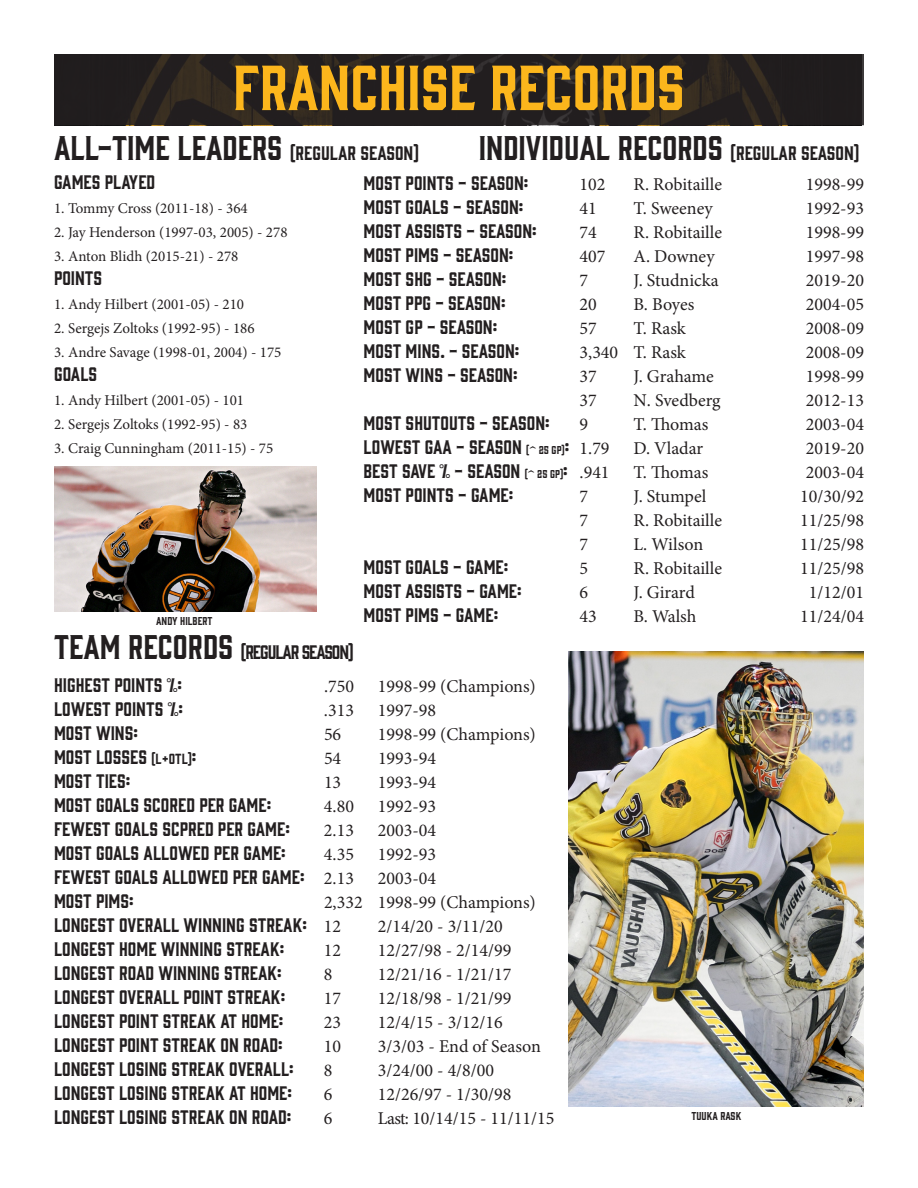
<style>
.page{position:relative;width:918px;height:1188px;background:#fff}
.page>*{position:absolute;margin:0;border:0;box-sizing:border-box;transform-origin:0 0}
.t1{font:58.5px "Gin";color:#fcb61c}
.t2{font:31.5px "Gin";color:#231f20}
.t3{font:18px "Gin";color:#231f20}
.t4{font:18px "Minion Pro";color:#231f20}
.t5{font:18px "Gin";letter-spacing:-.06em;color:#231f20}
.t6{font:15px "Minion Pro";color:#231f20}
.t7{font:10.5px "Gin";color:#231f20}
.s1{font-size:18px}
.s2{font-size:10.5px}
.s3{font-family:"Minion Pro"}
.s4{font-size:31.5px}
.s5{font-size:13.5px}
</style>
<div class="page">
<svg style="left:57px;top:57px;width:804px;height:65px;background:#26211f"></svg>
<div style="left:54px;top:54px;width:810px;height:71px;border:2px solid #231f20"></div>
<img style="left:54px;top:466px;width:263px;height:146px">
<img style="left:569px;top:652px;width:295px;height:455px">
<p class="t1" style="left:233px;top:47px;width:453px">FRANCHISE RECORDS</p>
<p class="t2" style="left:54px;top:126px;width:366px">ALL-TIME LEADERS <span class="s1">(REGULAR SEASON)</span></p>
<p class="t3" style="left:364px;top:171px;width:166px">MOST POINTS - SEASON:</p>
<p class="t4" style="left:580px;top:172px;width:27px">102</p>
<p class="t4" style="left:634px;top:172px;width:90px">R. Robitaille</p>
<p class="t4" style="left:806px;top:172px;width:60px">1998-99</p>
<p class="t3" style="left:364px;top:195px;width:161px">MOST GOALS - SEASON:</p>
<p class="t4" style="left:580px;top:196px;width:19px">41</p>
<p class="t4" style="left:634px;top:196px;width:81px">T. Sweeney</p>
<p class="t4" style="left:806px;top:196px;width:60px">1992-93</p>
<p class="t3" style="left:364px;top:219px;width:175px">MOST ASSISTS - SEASON:</p>
<p class="t4" style="left:580px;top:220px;width:19px">74</p>
<p class="t4" style="left:634px;top:220px;width:90px">R. Robitaille</p>
<p class="t4" style="left:806px;top:220px;width:60px">1998-99</p>
<p class="t3" style="left:364px;top:243px;width:151px">MOST PIMS - SEASON:</p>
<p class="t4" style="left:580px;top:244px;width:27px">407</p>
<p class="t4" style="left:634px;top:244px;width:83px">A. Downey</p>
<p class="t4" style="left:806px;top:244px;width:60px">1997-98</p>
<p class="t3" style="left:364px;top:267px;width:144px">MOST SHG - SEASON:</p>
<p class="t4" style="left:580px;top:268px;width:10px">7</p>
<p class="t4" style="left:634px;top:268px;width:87px">J. Studnicka</p>
<p class="t4" style="left:806px;top:268px;width:60px">2019-20</p>
<p class="t3" style="left:364px;top:291px;width:143px">MOST PPG - SEASON:</p>
<p class="t4" style="left:580px;top:292px;width:19px">20</p>
<p class="t4" style="left:634px;top:292px;width:62px">B. Boyes</p>
<p class="t4" style="left:806px;top:292px;width:60px">2004-05</p>
<p class="t3" style="left:364px;top:315px;width:135px">MOST GP - SEASON:</p>
<p class="t4" style="left:580px;top:316px;width:19px">57</p>
<p class="t4" style="left:634px;top:316px;width:54px">T. Rask</p>
<p class="t4" style="left:806px;top:316px;width:60px">2008-09</p>
<p class="t3" style="left:364px;top:339px;width:157px">MOST MINS. - SEASON:</p>
<p class="t4" style="left:580px;top:340px;width:108px">3,340 T. Rask</p>
<p class="t4" style="left:806px;top:340px;width:60px">2008-09</p>
<p class="t3" style="left:364px;top:363px;width:156px">MOST WINS - SEASON:</p>
<p class="t4" style="left:580px;top:364px;width:19px">37</p>
<p class="t4" style="left:634px;top:364px;width:82px">J. Grahame</p>
<p class="t4" style="left:806px;top:364px;width:60px">1998-99</p>
<p class="t4" style="left:580px;top:388px;width:19px">37</p>
<p class="t4" style="left:634px;top:388px;width:89px">N. Svedberg</p>
<p class="t4" style="left:806px;top:388px;width:60px">2012-13</p>
<p class="t3" style="left:364px;top:411px;width:188px">MOST SHUTOUTS - SEASON:</p>
<p class="t4" style="left:580px;top:412px;width:10px">9</p>
<p class="t4" style="left:634px;top:412px;width:76px">T. Thomas</p>
<p class="t4" style="left:806px;top:412px;width:60px">2003-04</p>
<p class="t3" style="left:364px;top:435px;width:248px">LOWEST GAA - SEASON <span class="s2">(^ 25 GP)</span>: <span class="s3">1.79</span></p>
<p class="t4" style="left:634px;top:436px;width:71px">D. Vladar</p>
<p class="t4" style="left:806px;top:436px;width:60px">2019-20</p>
<p class="t3" style="left:364px;top:459px;width:248px">BEST SAVE % - SEASON <span class="s2">(^ 25 GP)</span>: <span class="s3">.941</span></p>
<p class="t4" style="left:634px;top:460px;width:76px">T. Thomas</p>
<p class="t4" style="left:806px;top:460px;width:60px">2003-04</p>
<p class="t3" style="left:364px;top:483px;width:151px">MOST POINTS - GAME:</p>
<p class="t4" style="left:580px;top:484px;width:10px">7</p>
<p class="t4" style="left:634px;top:484px;width:74px">J. Stumpel</p>
<p class="t4" style="left:800px;top:484px;width:65px">10/30/92</p>
<p class="t4" style="left:580px;top:508px;width:10px">7</p>
<p class="t4" style="left:634px;top:508px;width:90px">R. Robitaille</p>
<p class="t4" style="left:800px;top:508px;width:65px">11/25/98</p>
<p class="t4" style="left:580px;top:532px;width:10px">7</p>
<p class="t4" style="left:634px;top:532px;width:71px">L. Wilson</p>
<p class="t4" style="left:800px;top:532px;width:65px">11/25/98</p>
<p class="t3" style="left:364px;top:555px;width:146px">MOST GOALS - GAME:</p>
<p class="t4" style="left:580px;top:556px;width:10px">5</p>
<p class="t4" style="left:634px;top:556px;width:90px">R. Robitaille</p>
<p class="t4" style="left:800px;top:556px;width:65px">11/25/98</p>
<p class="t3" style="left:364px;top:579px;width:160px">MOST ASSISTS - GAME:</p>
<p class="t4" style="left:580px;top:580px;width:10px">6</p>
<p class="t4" style="left:634px;top:580px;width:63px">J. Girard</p>
<p class="t4" style="left:809px;top:580px;width:57px">1/12/01</p>
<p class="t3" style="left:364px;top:603px;width:136px">MOST PIMS - GAME:</p>
<p class="t4" style="left:580px;top:604px;width:19px">43</p>
<p class="t4" style="left:634px;top:604px;width:64px">B. Walsh</p>
<p class="t4" style="left:800px;top:604px;width:65px">11/24/04</p>
<p class="t2" style="left:479px;top:126px;width:382px">INDIVIDUAL RECORDS <span class="s1">(REGULAR SEASON)</span></p>
<p class="t3" style="left:54px;top:169px;width:103px">GAMES PLAYED</p>
<p class="t6" style="left:54px;top:198px;width:195px">1. Tommy Cross (2011-18) - 364</p>
<p class="t6" style="left:54px;top:222px;width:235px">2. Jay Henderson (1997-03, 2005) - 278</p>
<p class="t6" style="left:54px;top:246px;width:186px">3. Anton Blidh (2015-21) - 278</p>
<p class="t3" style="left:54px;top:265px;width:50px">POINTS</p>
<p class="t6" style="left:54px;top:294px;width:192px">1. Andy Hilbert (2001-05) - 210</p>
<p class="t6" style="left:54px;top:318px;width:202px">2. Sergejs Zoltoks (1992-95) - 186</p>
<p class="t6" style="left:54px;top:342px;width:229px">3. Andre Savage (1998-01, 2004) - 175</p>
<p class="t3" style="left:54px;top:361px;width:45px">GOALS</p>
<p class="t6" style="left:54px;top:390px;width:192px">1. Andy Hilbert (2001-05) - 101</p>
<p class="t6" style="left:54px;top:414px;width:195px">2. Sergejs Zoltoks (1992-95) - 83</p>
<p class="t6" style="left:54px;top:438px;width:221px">3. Craig Cunningham (2011-15) - 75</p>
<p class="t7" style="left:156px;top:614px;width:58px">ANDY HILBERT</p>
<p class="t5" style="left:54px;top:640px;width:301px"><span class="s4">TEAM RECORDS</span> (REGULAR SEASON)</p>
<p class="t3" style="left:54px;top:673px;width:130px">HIGHEST POINTS %:</p>
<p class="t4" style="left:324px;top:674px;width:32px">.750</p>
<p class="t4" style="left:378px;top:674px;width:159px">1998-99 (Champions)</p>
<p class="t3" style="left:54px;top:697px;width:130px">LOWEST POINTS %:</p>
<p class="t4" style="left:324px;top:698px;width:32px">.313</p>
<p class="t4" style="left:378px;top:698px;width:60px">1997-98</p>
<p class="t3" style="left:54px;top:721px;width:85px">MOST WINS:</p>
<p class="t4" style="left:324px;top:722px;width:19px">56</p>
<p class="t4" style="left:378px;top:722px;width:159px">1998-99 (Champions)</p>
<p class="t3" style="left:54px;top:745px;width:144px">MOST LOSSES <span class="s5">(L+OTL)</span>:</p>
<p class="t4" style="left:324px;top:746px;width:19px">54</p>
<p class="t4" style="left:378px;top:746px;width:60px">1993-94</p>
<p class="t3" style="left:54px;top:769px;width:78px">MOST TIES:</p>
<p class="t4" style="left:324px;top:770px;width:19px">13</p>
<p class="t4" style="left:378px;top:770px;width:60px">1993-94</p>
<p class="t3" style="left:54px;top:793px;width:219px">MOST GOALS SCORED PER GAME:</p>
<p class="t4" style="left:324px;top:794px;width:32px">4.80</p>
<p class="t4" style="left:378px;top:794px;width:60px">1992-93</p>
<p class="t3" style="left:54px;top:817px;width:237px">FEWEST GOALS SCPRED PER GAME:</p>
<p class="t4" style="left:324px;top:818px;width:32px">2.13</p>
<p class="t4" style="left:378px;top:818px;width:60px">2003-04</p>
<p class="t3" style="left:54px;top:841px;width:233px">MOST GOALS ALLOWED PER GAME:</p>
<p class="t4" style="left:324px;top:842px;width:32px">4.35</p>
<p class="t4" style="left:378px;top:842px;width:60px">1992-93</p>
<p class="t3" style="left:54px;top:865px;width:302px">FEWEST GOALS ALLOWED PER GAME: <span class="s3">2.13</span></p>
<p class="t4" style="left:378px;top:866px;width:60px">2003-04</p>
<p class="t3" style="left:54px;top:889px;width:81px">MOST PIMS:</p>
<p class="t4" style="left:324px;top:890px;width:213px">2,332 1998-99 (Champions)</p>
<p class="t3" style="left:54px;top:913px;width:289px">LONGEST OVERALL WINNING STREAK: <span class="s3">12</span></p>
<p class="t4" style="left:378px;top:914px;width:126px">2/14/20 - 3/11/20</p>
<p class="t3" style="left:54px;top:937px;width:232px">LONGEST HOME WINNING STREAK:</p>
<p class="t4" style="left:324px;top:938px;width:19px">12</p>
<p class="t4" style="left:378px;top:938px;width:135px">12/27/98 - 2/14/99</p>
<p class="t3" style="left:54px;top:961px;width:229px">LONGEST ROAD WINNING STREAK:</p>
<p class="t4" style="left:324px;top:962px;width:10px">8</p>
<p class="t4" style="left:378px;top:962px;width:135px">12/21/16 - 1/21/17</p>
<p class="t3" style="left:54px;top:985px;width:233px">LONGEST OVERALL POINT STREAK:</p>
<p class="t4" style="left:324px;top:986px;width:19px">17</p>
<p class="t4" style="left:378px;top:986px;width:135px">12/18/98 - 1/21/99</p>
<p class="t3" style="left:54px;top:1009px;width:231px">LONGEST POINT STREAK AT HOME:</p>
<p class="t4" style="left:324px;top:1010px;width:19px">23</p>
<p class="t4" style="left:378px;top:1010px;width:126px">12/4/15 - 3/12/16</p>
<p class="t3" style="left:54px;top:1033px;width:230px">LONGEST POINT STREAK ON ROAD:</p>
<p class="t4" style="left:324px;top:1034px;width:19px">10</p>
<p class="t4" style="left:378px;top:1034px;width:164px">3/3/03 - End of Season</p>
<p class="t3" style="left:54px;top:1057px;width:241px">LONGEST LOSING STREAK OVERALL:</p>
<p class="t4" style="left:324px;top:1058px;width:10px">8</p>
<p class="t4" style="left:378px;top:1058px;width:118px">3/24/00 - 4/8/00</p>
<p class="t3" style="left:54px;top:1081px;width:239px">LONGEST LOSING STREAK AT HOME:</p>
<p class="t4" style="left:324px;top:1082px;width:10px">6</p>
<p class="t4" style="left:378px;top:1082px;width:135px">12/26/97 - 1/30/98</p>
<p class="t3" style="left:54px;top:1105px;width:239px">LONGEST LOSING STREAK ON ROAD:</p>
<p class="t4" style="left:324px;top:1106px;width:10px">6</p>
<p class="t4" style="left:378px;top:1106px;width:178px">Last: 10/14/15 - 11/11/15</p>
<p class="t7" style="left:691px;top:1108px;width:51px">TUUKA RASK</p>
</div>
